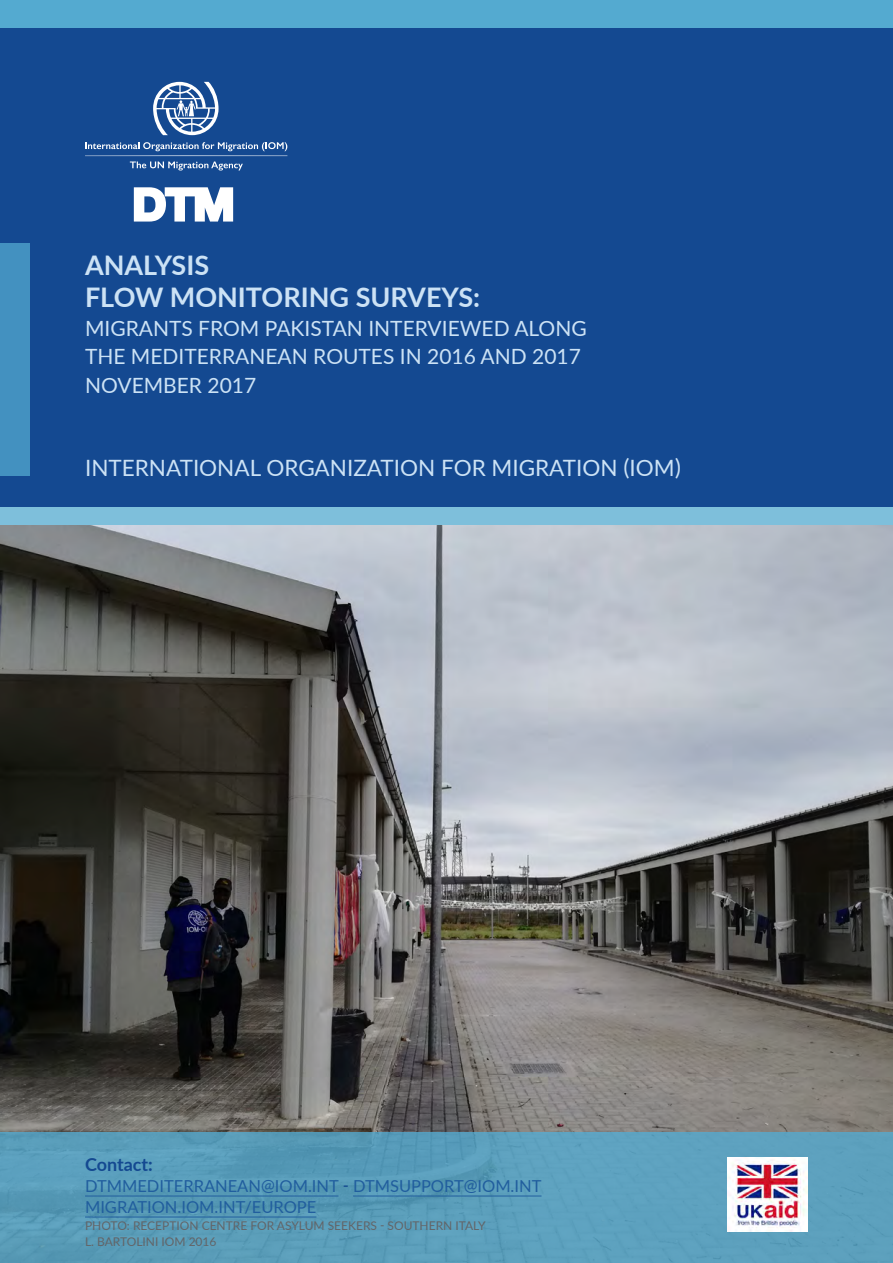
<style>
.page{position:relative;width:893px;height:1263px;background:#fff}
.page>*{position:absolute;margin:0;border:0;box-sizing:border-box;transform-origin:0 0}
.t1{font:700 27px/32.4px "Lato";color:#cce2f5}
.t2{font:22.5px "Lato";color:#cce2f5}
.t3{font:21px/28.5px "Lato";color:#cce2f5}
.t4{font:700 18px "Lato";color:#144991}
.t5{font:16.5px/21px "Lato";color:#215e9e}
.t6{font:12px/16.5px "Lato";color:#636467}
.s1{color:#144991}
</style>
<div class="page">
<img style="left:0;top:525px;width:893px;height:607px">
<div style="left:0;top:124px;width:893px;height:401px;background:#7ebfdb"></div>
<div style="left:0;top:1132px;width:893px;height:131px;background:#5c9fbc"></div>
<div style="left:0;top:28px;width:893px;height:479px;background:#144991"></div>
<div style="left:0;top:0;width:893px;height:28px;background:#54aad0"></div>
<div style="left:0;top:243px;width:30px;height:233px;background:#4391c0"></div>
<hr style="left:85px;top:1196px;width:253px;height:1px;background:#215e9e">
<hr style="left:353px;top:1196px;width:188px;height:1px;background:#215e9e">
<hr style="left:85px;top:1217px;width:231px;height:1px;background:#215e9e">
<svg style="left:85px;top:142px;width:202px;height:28px"></svg>
<svg style="left:153px;top:82px;width:66px;height:53px"></svg>
<svg style="left:134px;top:187px;width:99px;height:35px"></svg>
<img style="left:728px;top:1157px;width:80px;height:74px">
<p class="t1" style="left:85px;top:248px;width:397px">ANALYSIS<br>FLOW MONITORING SURVEYS:</p>
<p class="t3" style="left:85px;top:313px;width:503px">MIGRANTS FROM PAKISTAN INTERVIEWED ALONG<br>THE MEDITERRANEAN ROUTES IN 2016 AND 2017<br>NOVEMBER 2017</p>
<p class="t2" style="left:85px;top:452px;width:597px">INTERNATIONAL ORGANIZATION FOR MIGRATION (IOM)</p>
<p class="t4" style="left:85px;top:1151px;width:69px">Contact:</p>
<p class="t5" style="left:85px;top:1175px;width:458px">DTMMEDITERRANEAN@IOM.INT <span class="s1">-</span> DTMSUPPORT@IOM.INT<br>MIGRATION.IOM.INT/EUROPE</p>
<p class="t6" style="left:85px;top:1216px;width:402px">PHOTO: RECEPTION CENTRE FOR ASYLUM SEEKERS - SOUTHERN ITALY<br>L. BARTOLINI IOM 2016</p>
</div>
